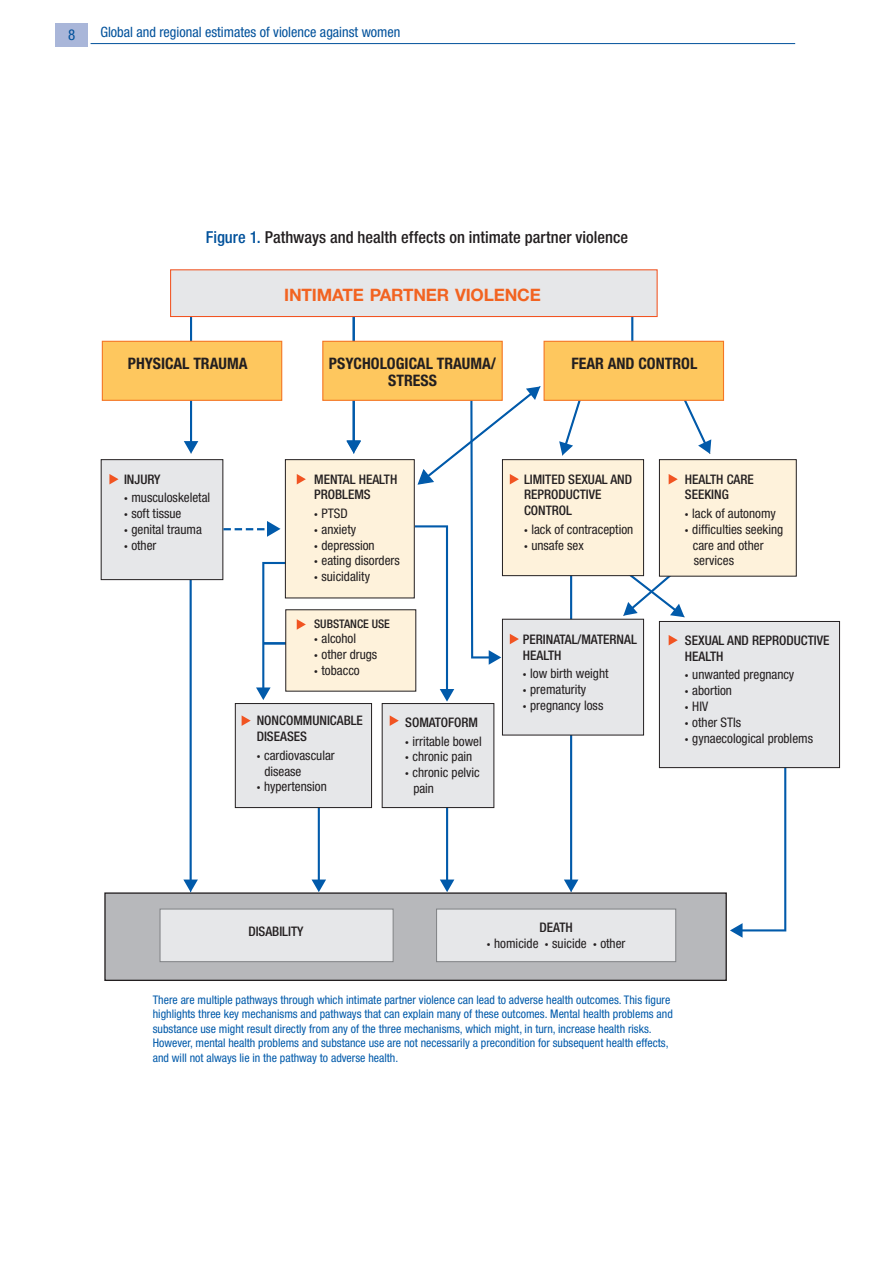
<style>
.page{position:relative;width:893px;height:1263px;background:#fff}
.page>*{position:absolute;margin:0;border:0;box-sizing:border-box;transform-origin:0 0}
.t1{font:700 17.1px "Helvetica Neue";letter-spacing:-.01em;color:#f26321}
.t2{font:500 condensed 16.5px "Helvetica Neue";color:#231f20}
.t3{font:700 condensed 15.75px/17.1px "Helvetica Neue";color:#231f20;text-align:center}
.t4{font:condensed 15px "Helvetica Neue";color:#01519b}
.t5{font:condensed 14.25px "Helvetica Neue";color:#01519b}
.t6{font:condensed 13.2px/15.8px "Helvetica Neue";color:#231f20}
.t7{font:500 condensed 13.2px/15.8px "Helvetica Neue";color:#231f20}
.t8{font:condensed 11.85px/14.5px "Helvetica Neue";color:#015aaa}
.t9{font:500 condensed 11.85px "Helvetica Neue";color:#231f20}
.s1{color:#01519b}
.s2{font-family:"Myriad Pro";font-stretch:normal}
</style>
<div class="page">
<div style="left:55px;top:23px;width:33px;height:24px;background:#a9b6d9"></div>
<hr style="left:91px;top:43px;width:704px;height:1px;background:#01519b">
<div style="left:104px;top:892px;width:623px;height:89px;background:#b7b8bb;border:1px solid #231f20"></div>
<svg style="left:312px;top:808px;width:14px;height:84px"></svg>
<svg style="left:440px;top:808px;width:14px;height:84px"></svg>
<svg style="left:730px;top:768px;width:56px;height:170px"></svg>
<svg style="left:564px;top:576px;width:14px;height:316px"></svg>
<div style="left:502px;top:619px;width:142px;height:116px;background:#e6e7e9;border:1px solid #231f20"></div>
<svg style="left:591px;top:538px;width:122px;height:79px"></svg>
<svg style="left:183px;top:580px;width:15px;height:312px"></svg>
<div style="left:101px;top:460px;width:122px;height:120px;background:#e6e7e9"></div>
<div style="left:101px;top:459px;width:122px;height:121px;border:1px solid #231f20"></div>
<svg style="left:109px;top:474px;width:10px;height:10px"></svg>
<div style="left:659px;top:621px;width:181px;height:147px;background:#e6e7e9;border:1px solid #231f20"></div>
<svg style="left:669px;top:635px;width:9px;height:10px"></svg>
<div style="left:659px;top:459px;width:138px;height:117px;background:#fef2db;border:1px solid #231f20"></div>
<svg style="left:669px;top:474px;width:9px;height:10px"></svg>
<div style="left:285px;top:459px;width:130px;height:139px;background:#fef2db;border:1px solid #231f20"></div>
<svg style="left:297px;top:474px;width:9px;height:10px"></svg>
<div style="left:436px;top:909px;width:240px;height:53px;background:#e6e7e9;border:1px solid #808285"></div>
<div style="left:160px;top:909px;width:233px;height:53px;background:#e6e7e9;border:1px solid #808285"></div>
<div style="left:502px;top:459px;width:142px;height:117px;background:#fef2db;border:1px solid #231f20"></div>
<svg style="left:223px;top:521px;width:58px;height:16px"></svg>
<div style="left:285px;top:609px;width:131px;height:82px;background:#fef2db"></div>
<svg style="left:256px;top:562px;width:54px;height:138px"></svg>
<div style="left:235px;top:703px;width:137px;height:105px;background:#e6e7e9;border:1px solid #231f20"></div>
<div style="left:382px;top:703px;width:112px;height:105px;background:#e6e7e9;border:1px solid #231f20"></div>
<svg style="left:242px;top:715px;width:9px;height:11px"></svg>
<svg style="left:390px;top:715px;width:9px;height:11px"></svg>
<svg style="left:559px;top:317px;width:22px;height:138px"></svg>
<svg style="left:346px;top:317px;width:15px;height:137px"></svg>
<svg style="left:184px;top:317px;width:14px;height:137px"></svg>
<svg style="left:415px;top:386px;width:125px;height:316px"></svg>
<div style="left:573px;top:304px;width:105px;height:46px;background:#fff"></div>
<svg style="left:625px;top:317px;width:86px;height:137px"></svg>
<div style="left:170px;top:269px;width:488px;height:48px;background:#e6e7e9;border:1px solid #f15422"></div>
<div style="left:543px;top:341px;width:181px;height:60px;background:#fec75e;border:1px solid #f47623"></div>
<div style="left:322px;top:341px;width:181px;height:60px;background:#fec75e;border:1px solid #f47623"></div>
<div style="left:102px;top:341px;width:180px;height:60px;background:#fec75e;border:1px solid #f47623"></div>
<p class="t4" style="left:68px;top:26px;width:9px">8</p>
<p class="t5" style="left:100px;top:24px;width:302px">Global and regional estimates of violence against women</p>
<h2 class="t2" style="left:206px;top:227px;width:424px"><span class="s1">Figure 1.</span> Pathways and health effects on intimate partner violence</h2>
<h1 class="t1" style="left:284px;top:284px;width:258px">INTIMATE PARTNER VIOLENCE</h1>
<h3 class="t3" style="left:128px;top:355px;width:121px">PHYSICAL TRAUMA</h3>
<h3 class="t3" style="left:329px;top:355px;width:169px">PSYCHOLOGICAL TRAUMA/<br>STRESS</h3>
<h3 class="t3" style="left:571px;top:355px;width:127px">FEAR AND CONTROL</h3>
<p class="t7" style="left:124px;top:471px;width:38px">INJURY</p>
<p class="t6" style="left:124px;top:489px;width:88px"><span class="s2">•</span> musculoskeletal</p>
<p class="t6" style="left:124px;top:505px;width:59px"><span class="s2">•</span> soft tissue</p>
<p class="t6" style="left:124px;top:521px;width:79px"><span class="s2">•</span> genital trauma</p>
<p class="t6" style="left:124px;top:537px;width:34px"><span class="s2">•</span> other</p>
<p class="t7" style="left:314px;top:471px;width:85px">MENTAL HEALTH<br>PROBLEMS</p>
<p class="t6" style="left:314px;top:505px;width:35px"><span class="s2">•</span> PTSD</p>
<p class="t6" style="left:314px;top:521px;width:43px"><span class="s2">•</span> anxiety</p>
<p class="t6" style="left:314px;top:537px;width:62px"><span class="s2">•</span> depression</p>
<p class="t6" style="left:314px;top:553px;width:87px"><span class="s2">•</span> eating disorders</p>
<p class="t6" style="left:314px;top:569px;width:57px"><span class="s2">•</span> suicidality</p>
<p class="t9" style="left:314px;top:616px;width:77px">SUBSTANCE USE</p>
<p class="t6" style="left:314px;top:631px;width:44px"><span class="s2">•</span> alcohol</p>
<p class="t6" style="left:314px;top:646px;width:65px"><span class="s2">•</span> other drugs</p>
<p class="t6" style="left:314px;top:662px;width:47px"><span class="s2">•</span> tobacco</p>
<p class="t7" style="left:257px;top:713px;width:108px">NONCOMMUNICABLE<br>DISEASES</p>
<p class="t6" style="left:264px;top:747px;width:72px;text-indent:-8px"><span class="s2">•</span> cardiovascular disease</p>
<p class="t6" style="left:257px;top:779px;width:72px"><span class="s2">•</span> hypertension</p>
<p class="t7" style="left:405px;top:714px;width:74px">SOMATOFORM</p>
<p class="t6" style="left:405px;top:733px;width:78px"><span class="s2">•</span> irritable bowel</p>
<p class="t6" style="left:405px;top:749px;width:69px"><span class="s2">•</span> chronic pain</p>
<p class="t6" style="left:413px;top:765px;width:68px;text-indent:-8px"><span class="s2">•</span> chronic pelvic pain</p>
<p class="t7" style="left:524px;top:471px;width:110px">LIMITED SEXUAL AND<br>REPRODUCTIVE<br>CONTROL</p>
<p class="t6" style="left:524px;top:521px;width:111px"><span class="s2">•</span> lack of contraception</p>
<p class="t6" style="left:524px;top:537px;width:61px"><span class="s2">•</span> unsafe sex</p>
<p class="t7" style="left:523px;top:631px;width:116px">PERINATAL/MATERNAL<br>HEALTH</p>
<p class="t6" style="left:523px;top:666px;width:87px"><span class="s2">•</span> low birth weight</p>
<p class="t6" style="left:523px;top:681px;width:65px"><span class="s2">•</span> prematurity</p>
<p class="t6" style="left:523px;top:697px;width:82px"><span class="s2">•</span> pregnancy loss</p>
<p class="t7" style="left:685px;top:471px;width:70px">HEALTH CARE<br>SEEKING</p>
<p class="t6" style="left:685px;top:505px;width:93px"><span class="s2">•</span> lack of autonomy</p>
<p class="t6" style="left:693px;top:521px;width:92px;text-indent:-8px"><span class="s2">•</span> difficulties seeking care and other services</p>
<p class="t7" style="left:685px;top:632px;width:146px">SEXUAL AND REPRODUCTIVE<br>HEALTH</p>
<p class="t6" style="left:685px;top:667px;width:111px"><span class="s2">•</span> unwanted pregnancy</p>
<p class="t6" style="left:685px;top:683px;width:49px"><span class="s2">•</span> abortion</p>
<p class="t6" style="left:685px;top:698px;width:25px"><span class="s2">•</span> HIV</p>
<p class="t6" style="left:685px;top:714px;width:58px"><span class="s2">•</span> other STIs</p>
<p class="t6" style="left:685px;top:730px;width:130px"><span class="s2">•</span> gynaecological problems</p>
<p class="t7" style="left:248px;top:923px;width:57px">DISABILITY</p>
<p class="t7" style="left:540px;top:919px;width:35px">DEATH</p>
<p class="t6" style="left:487px;top:935px;width:140px"><span class="s2">•</span> homicide <span class="s2">•</span> suicide <span class="s2">•</span> other</p>
<p class="t8" style="left:153px;top:992px;width:521px">There are multiple pathways through which intimate partner violence can lead to adverse health outcomes. This figure highlights three key mechanisms and pathways that can explain many of these outcomes. Mental health problems and substance use might result directly from any of the three mechanisms, which might, in turn, increase health risks.<br>However, mental health problems and substance use are not necessarily a precondition for subsequent health effects, and will not always lie in the pathway to adverse health.</p>
</div>
